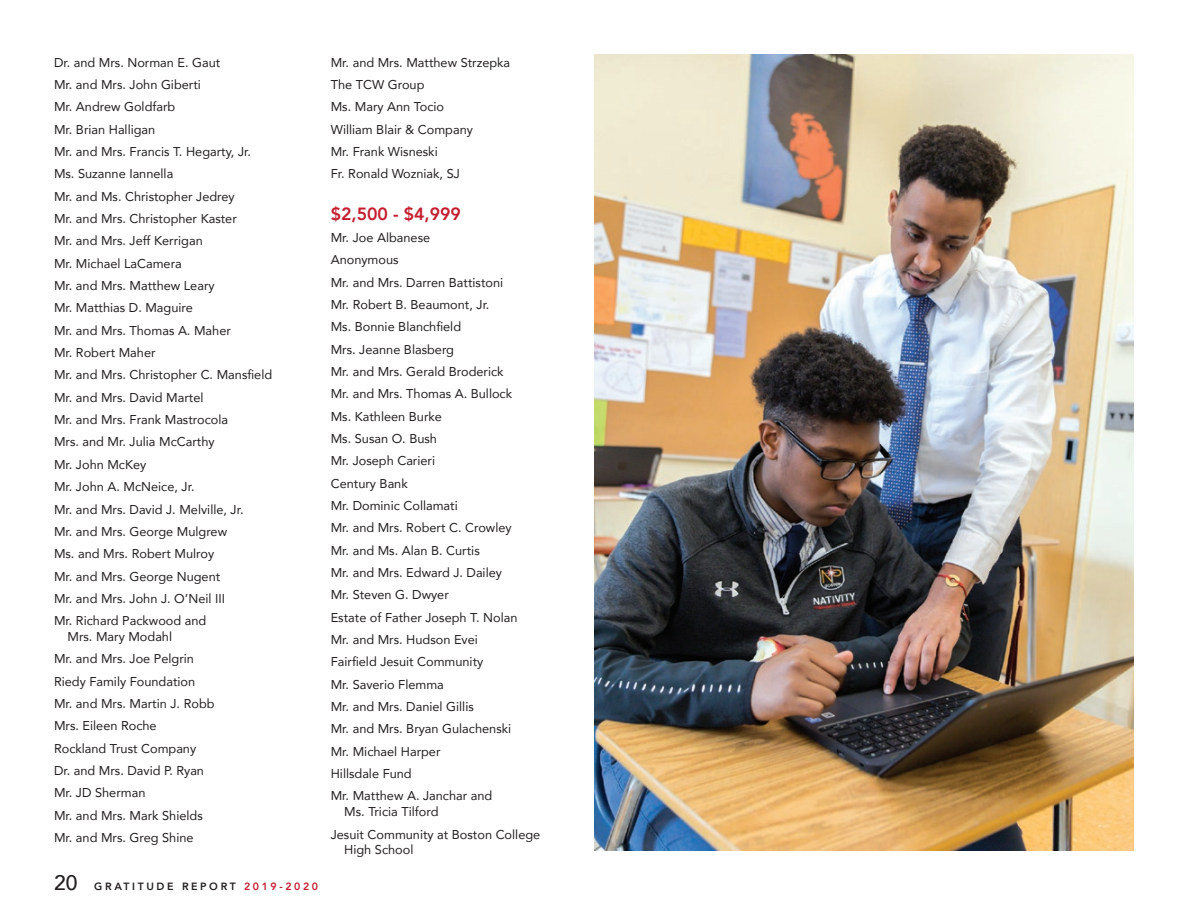
<style>
.page{position:relative;width:1188px;height:918px;background:#fff}
.page>*{position:absolute;margin:0;border:0;box-sizing:border-box;transform-origin:0 0}
.t1{font:500 21px "Avenir";color:#231f20}
.t2{font:800 17.7px "Avenir";color:#c31f31}
.t3{font:12.75px/22.4px "Avenir";color:#231f20}
.t4{font:800 10.5px "Avenir";letter-spacing:.25em;color:#231f20}
.s1{color:#c31f31}
</style>
<div class="page">
<img style="left:594px;top:54px;width:540px;height:796px">
<p class="t3" style="left:54px;top:51px;width:220px">Dr. and Mrs. Norman E. Gaut<br>Mr. and Mrs. John Giberti<br>Mr. Andrew Goldfarb<br>Mr. Brian Halligan<br>Mr. and Mrs. Francis T. Hegarty, Jr.<br>Ms. Suzanne Iannella<br>Mr. and Ms. Christopher Jedrey<br>Mr. and Mrs. Christopher Kaster<br>Mr. and Mrs. Jeff Kerrigan<br>Mr. Michael LaCamera<br>Mr. and Mrs. Matthew Leary<br>Mr. Matthias D. Maguire<br>Mr. and Mrs. Thomas A. Maher<br>Mr. Robert Maher<br>Mr. and Mrs. Christopher C. Mansfield<br>Mr. and Mrs. David Martel<br>Mr. and Mrs. Frank Mastrocola<br>Mrs. and Mr. Julia McCarthy<br>Mr. John McKey<br>Mr. John A. McNeice, Jr.<br>Mr. and Mrs. David J. Melville, Jr.<br>Mr. and Mrs. George Mulgrew<br>Ms. and Mrs. Robert Mulroy<br>Mr. and Mrs. George Nugent<br>Mr. and Mrs. John J. O’Neil III<br>Mr. Richard Packwood and</p>
<p class="t3" style="left:54px;top:625px;width:162px;text-indent:14px">Mrs. Mary Modahl<br>Mr. and Mrs. Joe Pelgrin<br>Riedy Family Foundation<br>Mr. and Mrs. Martin J. Robb<br>Mrs. Eileen Roche<br>Rockland Trust Company<br>Dr. and Mrs. David P. Ryan<br>Mr. JD Sherman<br>Mr. and Mrs. Mark Shields<br>Mr. and Mrs. Greg Shine</p>
<h1 class="t1" style="left:54px;top:865px;width:25px">20</h1>
<p class="t4" style="left:94px;top:879px;width:225px">GRATITUDE REPORT <span class="s1">2019-2020</span></p>
<p class="t3" style="left:331px;top:51px;width:181px">Mr. and Mrs. Matthew Strzepka<br>The TCW Group<br>Ms. Mary Ann Tocio<br>William Blair &amp; Company<br>Mr. Frank Wisneski<br>Fr. Ronald Wozniak, SJ</p>
<h2 class="t2" style="left:331px;top:200px;width:132px">$2,500 - $4,999</h2>
<p class="t3" style="left:331px;top:226px;width:188px">Mr. Joe Albanese<br>Anonymous<br>Mr. and Mrs. Darren Battistoni<br>Mr. Robert B. Beaumont, Jr.<br>Ms. Bonnie Blanchfield<br>Mrs. Jeanne Blasberg<br>Mr. and Mrs. Gerald Broderick<br>Mr. and Mrs. Thomas A. Bullock<br>Ms. Kathleen Burke<br>Ms. Susan O. Bush<br>Mr. Joseph Carieri<br>Century Bank<br>Mr. Dominic Collamati<br>Mr. and Mrs. Robert C. Crowley<br>Mr. and Ms. Alan B. Curtis<br>Mr. and Mrs. Edward J. Dailey<br>Mr. Steven G. Dwyer<br>Estate of Father Joseph T. Nolan<br>Mr. and Mrs. Hudson Evei<br>Fairfield Jesuit Community<br>Mr. Saverio Flemma<br>Mr. and Mrs. Daniel Gillis<br>Mr. and Mrs. Bryan Gulachenski<br>Mr. Michael Harper<br>Hillsdale Fund<br>Mr. Matthew A. Janchar and</p>
<p class="t3" style="left:331px;top:800px;width:211px;text-indent:14px">Ms. Tricia Tilford<br>Jesuit Community at Boston College</p>
<p class="t3" style="left:344px;top:838px;width:71px">High School</p>
</div>
